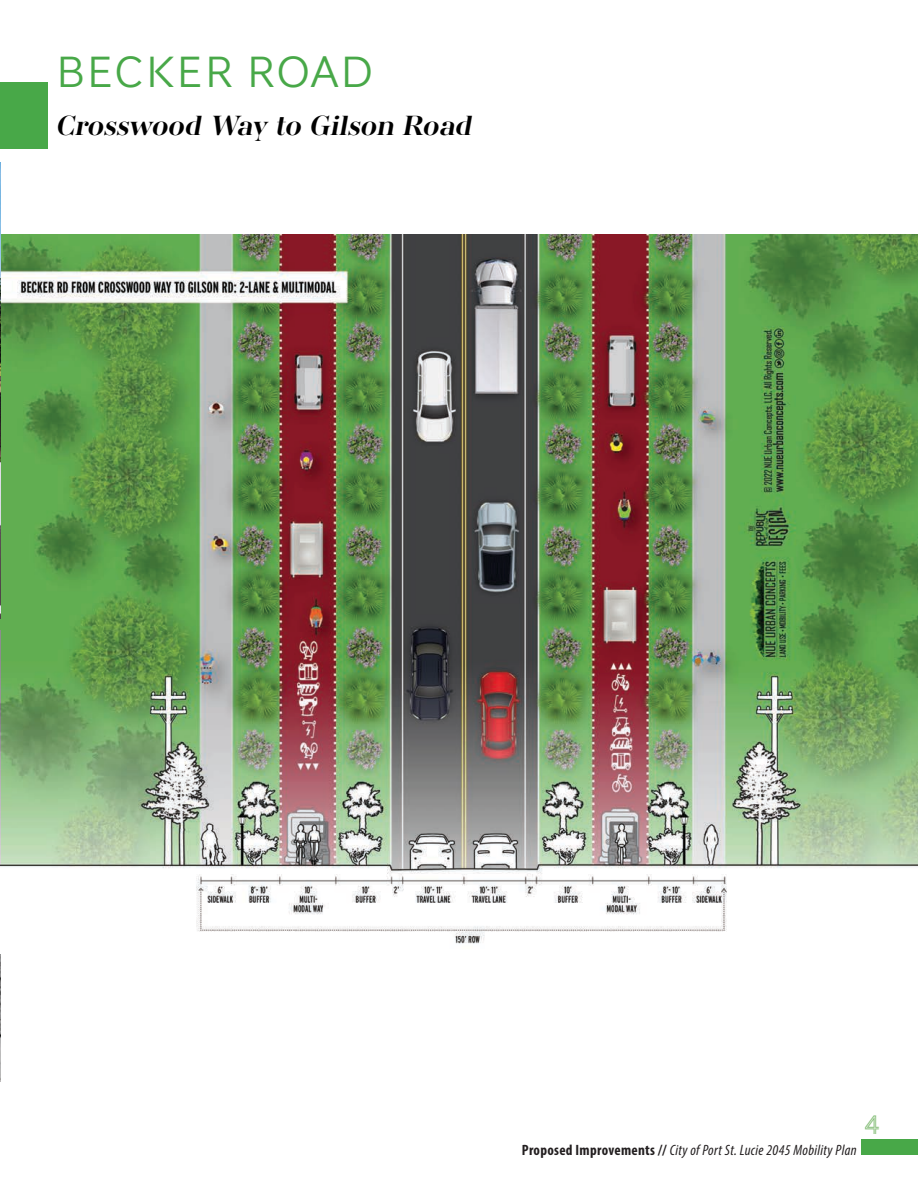
<style>
.page{position:relative;width:918px;height:1188px;background:#fff}
.page>*{position:absolute;margin:0;border:0;box-sizing:border-box;transform-origin:0 0}
.t1{font:300 45px "AW Conqueror Std Sans";color:#48a848}
.t2{font:italic 700 28.5px "AW Conqueror Std Didot";color:#000}
.t3{font:27px "AW Conqueror Std Inline";color:#84bd77}
.t4{font:italic 15px "Myriad Variable Concept";letter-spacing:.02em;color:#231f20}
.s1{font-family:"Myriad Pro";font-weight:700;font-style:normal;font-stretch:condensed}
</style>
<div class="page">
<div style="left:861px;top:1140px;width:57px;height:15px;background:#48a848"></div>
<img style="left:0;top:234px;width:918px;height:710px">
<div style="left:0;top:82px;width:48px;height:67px;background:#48a848"></div>
<img style="left:0;top:630px;width:1px;height:451px">
<img style="left:0;top:162px;width:1px;height:457px">
<p class="t1" style="left:56px;top:35px;width:319px">BECKER ROAD</p>
<p class="t2" style="left:56px;top:111px;width:423px">Crosswood Way to Gilson Road</p>
<p class="t4" style="left:522px;top:1141px;width:336px"><span class="s1">Proposed Improvements //</span> City of Port St. Lucie 2045 Mobility Plan</p>
<h3 class="t3" style="left:864px;top:1110px;width:17px">4</h3>
</div>
